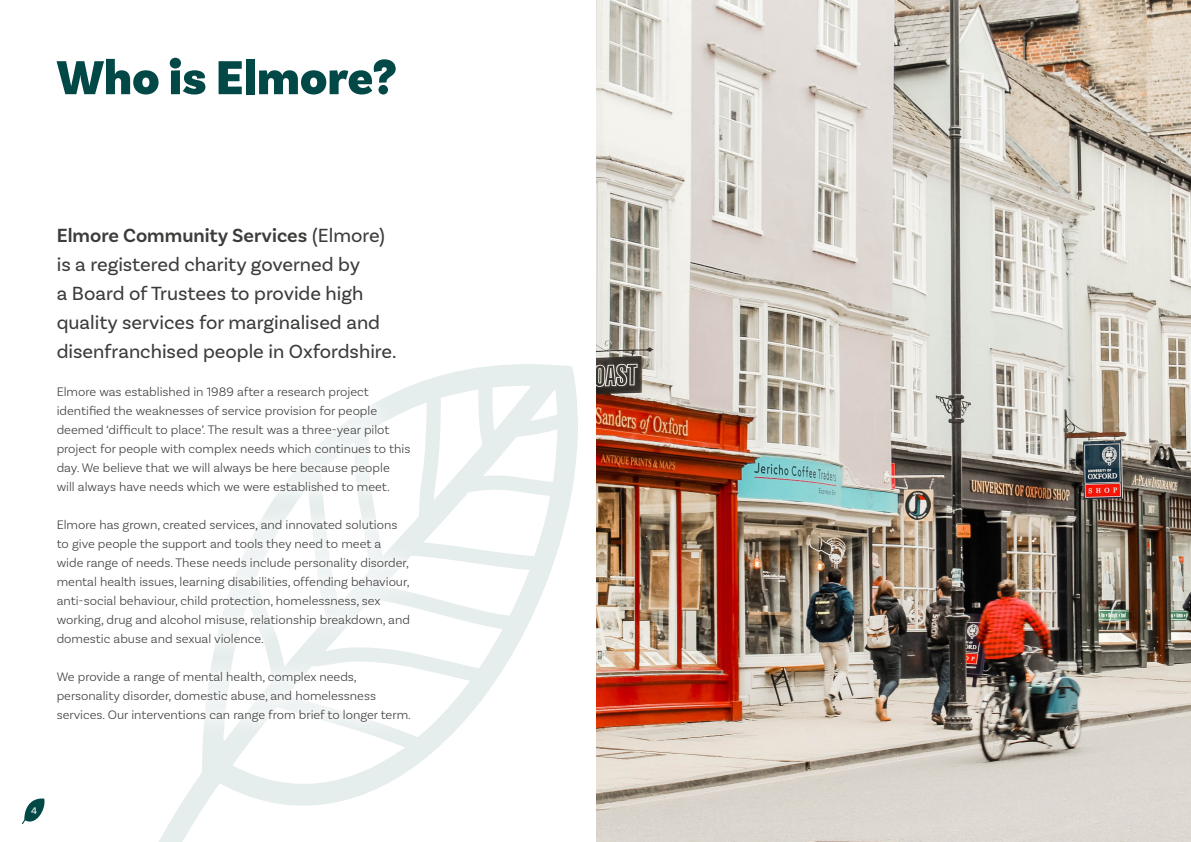
<style>
.page{position:relative;width:1191px;height:842px;background:#fff}
.page>*{position:absolute;margin:0;border:0;box-sizing:border-box;transform-origin:0 0}
.t1{font:900 50px "Basic Sans";color:#024847}
.t2{font:20px/29px "Basic Sans";color:#3c3c3b}
.t3{font:300 13px/19px "Basic Sans";color:#3c3c3b}
.t4{font:10px "Basic Sans";color:#fff}
.s1{font-weight:600}
</style>
<div class="page">
<svg style="left:22px;top:798px;width:23px;height:26px"></svg>
<img style="left:596px;top:0;width:595px;height:842px">
<svg style="left:159px;top:364px;width:419px;height:478px"></svg>
<div style="left:40px;top:210px;width:387px;height:529px;background:#fff"></div>
<p class="t1" style="left:57px;top:47px;width:341px">Who is Elmore?</p>
<p class="t2" style="left:57px;top:220px;width:341px"><span class="s1">Elmore Community Services</span> (Elmore) is a registered charity governed by<br>a Board of Trustees to provide high quality services for marginalised and disenfranchised people in Oxfordshire.</p>
<p class="t3" style="left:57px;top:382px;width:355px">Elmore was established in 1989 after a research project identified the weaknesses of service provision for people deemed ‘difficult to place’. The result was a three-year pilot project for people with complex needs which continues to this day. We believe that we will always be here because people will always have needs which we were established to meet.</p>
<p class="t3" style="left:57px;top:515px;width:355px">Elmore has grown, created services, and innovated solutions to give people the support and tools they need to meet a wide range of needs. These needs include personality disorder, mental health issues, learning disabilities, offending behaviour, anti-social behaviour, child protection, homelessness, sex working, drug and alcohol misuse, relationship breakdown, and domestic abuse and sexual violence.</p>
<p class="t3" style="left:57px;top:667px;width:356px">We provide a range of mental health, complex needs, personality disorder, domestic abuse, and homelessness services. Our interventions can range from brief to longer term.</p>
<p class="t4" style="left:31px;top:804px;width:7px">4</p>
</div>
